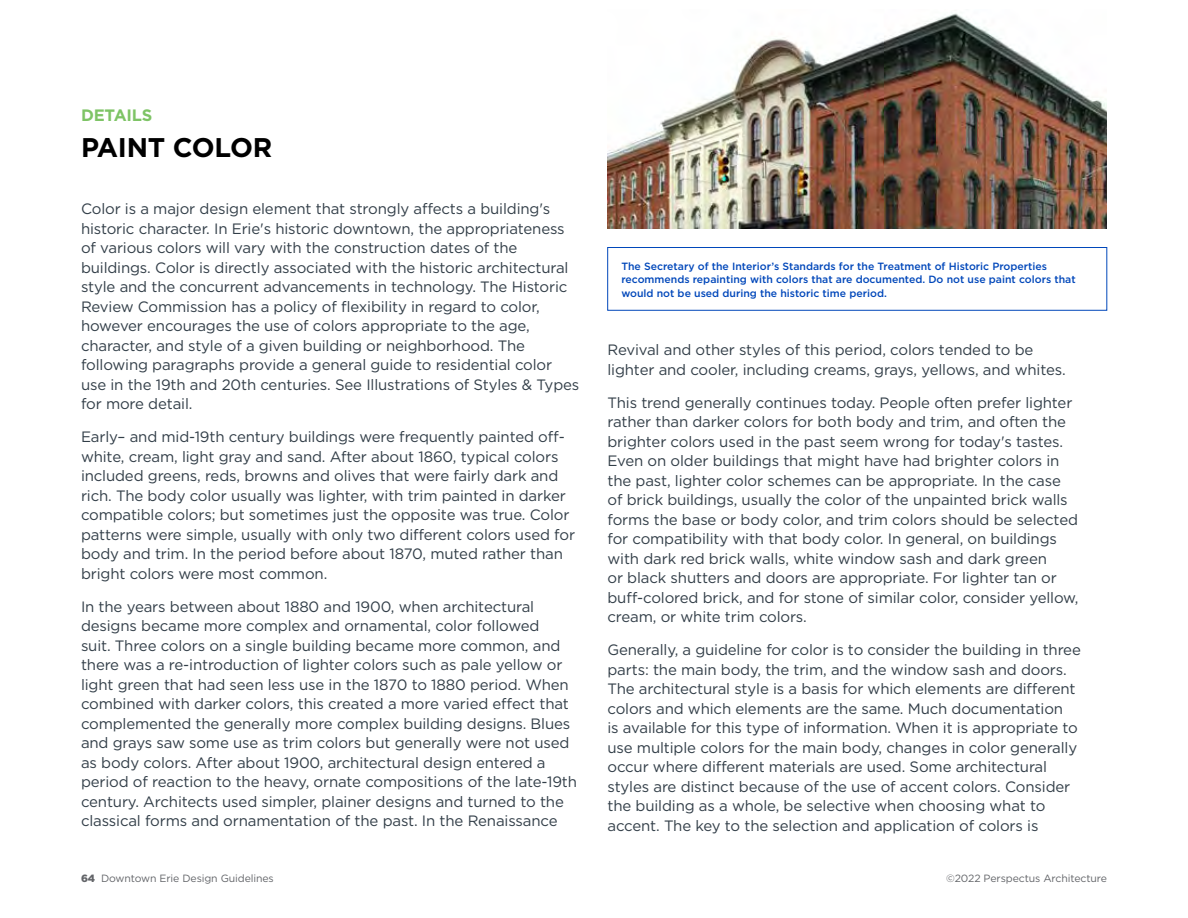
<style>
.page{position:relative;width:1188px;height:918px;background:#fff}
.page>*{position:absolute;margin:0;border:0;box-sizing:border-box;transform-origin:0 0}
.t1{font:700 27px "Gotham";letter-spacing:-.01em;color:#000}
.t2{font:700 16.5px "Gotham";letter-spacing:-.01em;color:#7ec466}
.t3{font:15px/19.5px "Gotham";letter-spacing:-.01em;color:#323e48}
.t4{font:500 10.5px/13.5px "Gotham";color:#0047ba}
.t5{font:10.5px "Gotham";letter-spacing:-.01em;color:#636569}
.s1{font-weight:900}
</style>
<div class="page">
<img style="left:608px;top:13px;width:499px;height:216px">
<div style="left:608px;top:247px;width:499px;height:63px;border:1px solid #0047ba"></div>
<p class="t2" style="left:81px;top:104px;width:73px">DETAILS</p>
<h1 class="t1" style="left:81px;top:129px;width:193px">PAINT COLOR</h1>
<p class="t3" style="left:81px;top:199px;width:500px">Color is a major design element that strongly affects a building's historic character. In Erie's historic downtown, the appropriateness of various colors will vary with the construction dates of the buildings. Color is directly associated with the historic architectural style and the concurrent advancements in technology. The Historic Review Commission has a policy of flexibility in regard to color, however encourages the use of colors appropriate to the age, character, and style of a given building or neighborhood. The following paragraphs provide a general guide to residential color use in the 19th and 20th centuries. See Illustrations of Styles &amp; Types for more detail.</p>
<p class="t3" style="left:81px;top:427px;width:496px">Early– and mid-19th century buildings were frequently painted off&shy;white, cream, light gray and sand. After about 1860, typical colors included greens, reds, browns and olives that were fairly dark and rich. The body color usually was lighter, with trim painted in darker compatible colors; but sometimes just the opposite was true. Color patterns were simple, usually with only two different colors used for body and trim. In the period before about 1870, muted rather than bright colors were most common.</p>
<p class="t3" style="left:81px;top:597px;width:498px">In the years between about 1880 and 1900, when architectural designs became more complex and ornamental, color followed<br>suit. Three colors on a single building became more common, and there was a re-introduction of lighter colors such as pale yellow or light green that had seen less use in the 1870 to 1880 period. When combined with darker colors, this created a more varied effect that complemented the generally more complex building designs. Blues and grays saw some use as trim colors but generally were not used as body colors. After about 1900, architectural design entered a period of reaction to the heavy, ornate compositions of the late-19th century. Architects used simpler, plainer designs and turned to the classical forms and ornamentation of the past. In the Renaissance</p>
<p class="t4" style="left:621px;top:259px;width:456px">The Secretary of the Interior’s Standards for the Treatment of Historic Properties recommends repainting with colors that are documented. Do not use paint colors that would not be used during the historic time period.</p>
<p class="t3" style="left:608px;top:340px;width:460px">Revival and other styles of this period, colors tended to be lighter and cooler, including creams, grays, yellows, and whites.</p>
<p class="t3" style="left:608px;top:393px;width:473px">This trend generally continues today. People often prefer lighter rather than darker colors for both body and trim, and often the brighter colors used in the past seem wrong for today's tastes.<br>Even on older buildings that might have had brighter colors in the past, lighter color schemes can be appropriate. In the case of brick buildings, usually the color of the unpainted brick walls forms the base or body color, and trim colors should be selected for compatibility with that body color. In general, on buildings with dark red brick walls, white window sash and dark green<br>or black shutters and doors are appropriate. For lighter tan or buff-colored brick, and for stone of similar color, consider yellow, cream, or white trim colors.</p>
<p class="t3" style="left:608px;top:640px;width:475px">Generally, a guideline for color is to consider the building in three parts: the main body, the trim, and the window sash and doors.<br>The architectural style is a basis for which elements are different colors and which elements are the same. Much documentation<br>is available for this type of information. When it is appropriate to use multiple colors for the main body, changes in color generally occur where different materials are used. Some architectural styles are distinct because of the use of accent colors. Consider the building as a whole, be selective when choosing what to accent. The key to the selection and application of colors is</p>
<p class="t5" style="left:81px;top:871px;width:194px"><span class="s1">64</span> Downtown Erie Design Guidelines</p>
<p class="t5" style="left:946px;top:871px;width:162px">©2022 Perspectus Architecture</p>
</div>
